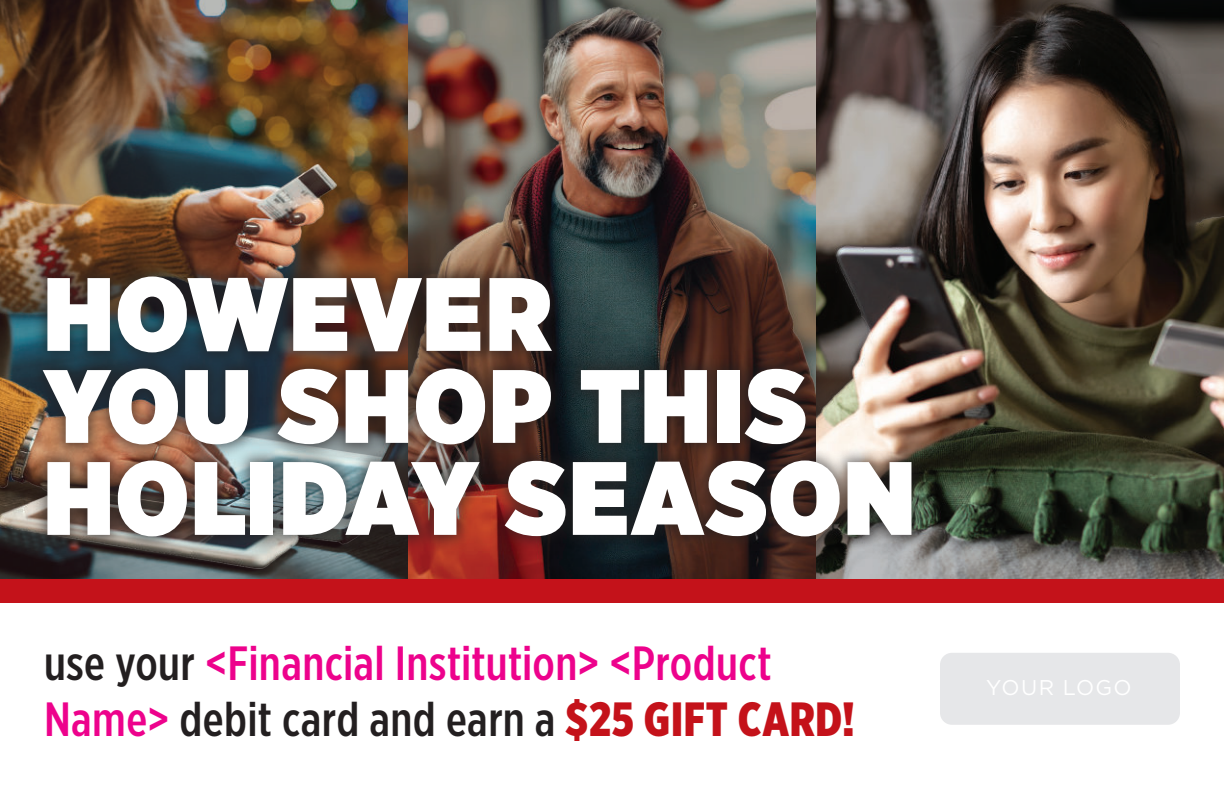
<style>
.page{position:relative;width:1224px;height:792px;background:#fff}
.page>*{position:absolute;margin:0;border:0;box-sizing:border-box;transform-origin:0 0}
.t1{font:900 104px/92px "Gotham Narrow";letter-spacing:.025em;color:#fff}
.t2{font:500 48px/56px "Gotham X Narrow";letter-spacing:.01em;color:#ed028c}
.t3{font:21.4px "Gotham";letter-spacing:.06em;color:#fff}
.s1{color:#231f20}
.s2{font-weight:900;color:#c4121a}
</style>
<div class="page">
<img style="left:0;top:0;width:392px;height:580px">
<div style="left:392px;top:0;width:440px;height:595px;background:#231f20;opacity:.4"></div>
<div style="left:800px;top:0;width:424px;height:586px;background:#231f20;opacity:.4"></div>
<div style="left:0;top:580px;width:1224px;height:23px;background:#c4121a"></div>
<div style="left:28px;top:261px;width:899px;height:291px;background:#231f20;opacity:.6"></div>
<div style="left:940px;top:653px;width:240px;height:72px;background:#e6e7e9;border-radius:12px"></div>
<h1 class="t1" style="left:44px;top:274px;width:872px">HOWEVER<br>YOU SHOP THIS<br>HOLIDAY SEASON</h1>
<p class="t2" style="left:44px;top:638px;width:812px"><span class="s1">use your</span> &lt;Financial Institution&gt; &lt;Product<br>Name&gt; <span class="s1">debit card and earn a</span> <span class="s2">$25 GIFT CARD!</span></p>
<p class="t3" style="left:986px;top:678px;width:147px">YOUR LOGO</p>
</div>
